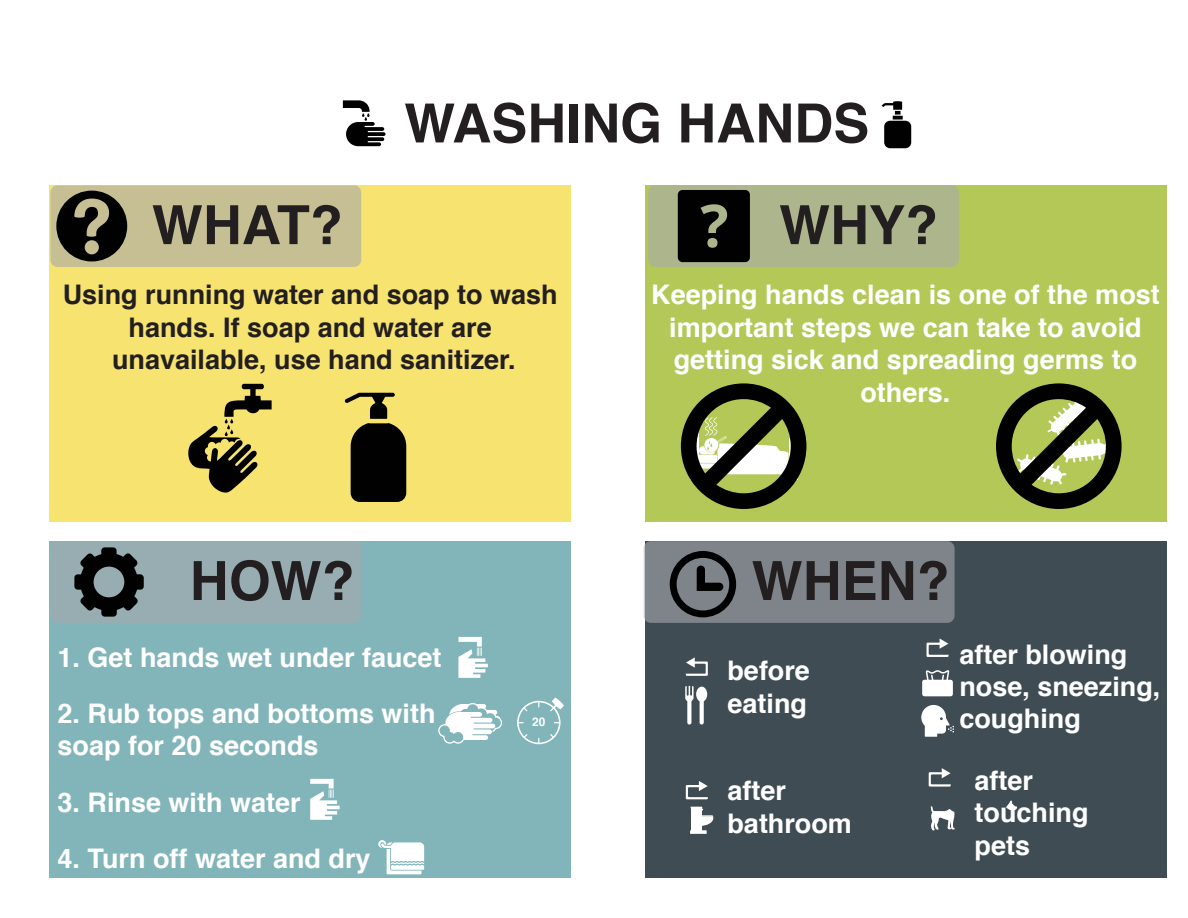
<style>
.page{position:relative;width:1188px;height:918px;background:#fff}
.page>*{position:absolute;margin:0;border:0;box-sizing:border-box;transform-origin:0 0}
.t1{font:700 54px "Helvetica";color:#231f20}
.t2{font:700 27px/32.4px "Helvetica";color:#fff}
.t3{font:700 27px/32.4px "Helvetica";color:#231f20;text-align:center}
.t4{font:700 11.85px "Helvetica";color:#fff}
</style>
<div class="page">
<svg style="left:343px;top:100px;width:43px;height:46px"></svg>
<div style="left:49px;top:185px;width:522px;height:337px;background:#f7e370"></div>
<div style="left:645px;top:185px;width:521px;height:337px;background:#b4c858"></div>
<div style="left:49px;top:541px;width:522px;height:337px;background:#81b5b9"></div>
<div style="left:645px;top:541px;width:521px;height:337px;background:#404c53"></div>
<div style="left:50px;top:185px;width:311px;height:82px;background:#c6bf94;border-radius:7px"></div>
<div style="left:648px;top:185px;width:311px;height:82px;background:#acb58b;border-radius:7px"></div>
<div style="left:50px;top:541px;width:311px;height:82px;background:#98adb1;border-radius:7px"></div>
<div style="left:644px;top:541px;width:311px;height:82px;background:#7e8489;border-radius:7px"></div>
<svg style="left:56px;top:191px;width:71px;height:70px"></svg>
<svg style="left:678px;top:190px;width:72px;height:72px;background:#10100d"></svg>
<svg style="left:74px;top:547px;width:70px;height:70px"></svg>
<svg style="left:670px;top:551px;width:66px;height:66px"></svg>
<svg style="left:685px;top:686px;width:22px;height:39px"></svg>
<svg style="left:690px;top:807px;width:23px;height:27px"></svg>
<svg style="left:922px;top:670px;width:31px;height:26px"></svg>
<svg style="left:921px;top:705px;width:33px;height:32px"></svg>
<svg style="left:686px;top:657px;width:22px;height:19px"></svg>
<svg style="left:686px;top:781px;width:22px;height:18px"></svg>
<svg style="left:926px;top:639px;width:23px;height:18px"></svg>
<svg style="left:929px;top:768px;width:22px;height:19px"></svg>
<svg style="left:930px;top:806px;width:25px;height:24px"></svg>
<svg style="left:1006px;top:800px;width:11px;height:10px"></svg>
<svg style="left:458px;top:637px;width:30px;height:41px"></svg>
<svg style="left:438px;top:703px;width:64px;height:41px"></svg>
<svg style="left:517px;top:697px;width:47px;height:47px"></svg>
<svg style="left:310px;top:779px;width:30px;height:41px"></svg>
<svg style="left:378px;top:840px;width:46px;height:34px"></svg>
<svg style="left:188px;top:384px;width:84px;height:109px"></svg>
<svg style="left:345px;top:393px;width:61px;height:109px"></svg>
<svg style="left:681px;top:383px;width:125px;height:126px"></svg>
<svg style="left:996px;top:383px;width:126px;height:126px"></svg>
<svg style="left:882px;top:101px;width:29px;height:47px"></svg>
<h1 class="t1" style="left:404px;top:80px;width:467px">WASHING HANDS</h1>
<h1 class="t1" style="left:152px;top:182px;width:192px">WHAT?</h1>
<h1 class="t1" style="left:779px;top:182px;width:160px">WHY?</h1>
<p class="t3" style="left:63px;top:279px;width:497px">Using running water and soap to wash hands. If soap and water are unavailable, use hand sanitizer.</p>
<p class="t2" style="left:651px;top:279px;width:510px;text-align:center">Keeping hands clean is one of the most important steps we can take to avoid getting sick and spreading germs to others.</p>
<h1 class="t1" style="left:190px;top:537px;width:166px">HOW?</h1>
<h1 class="t1" style="left:752px;top:537px;width:199px">WHEN?</h1>
<p class="t2" style="left:58px;top:642px;width:386px">1. Get hands wet under faucet</p>
<p class="t2" style="left:58px;top:698px;width:380px">2. Rub tops and bottoms with soap for 20 seconds</p>
<p class="t2" style="left:58px;top:786px;width:245px">3. Rinse with water</p>
<p class="t2" style="left:58px;top:843px;width:315px">4. Turn off water and dry</p>
<p class="t4" style="left:532px;top:712px;width:15px">20</p>
<p class="t2" style="left:727px;top:655px;width:84px">before eating</p>
<p class="t2" style="left:959px;top:638px;width:203px">after blowing nose, sneezing, coughing</p>
<p class="t2" style="left:727px;top:775px;width:126px">after bathroom</p>
<p class="t2" style="left:975px;top:764px;width:115px">after touching pets</p>
</div>
